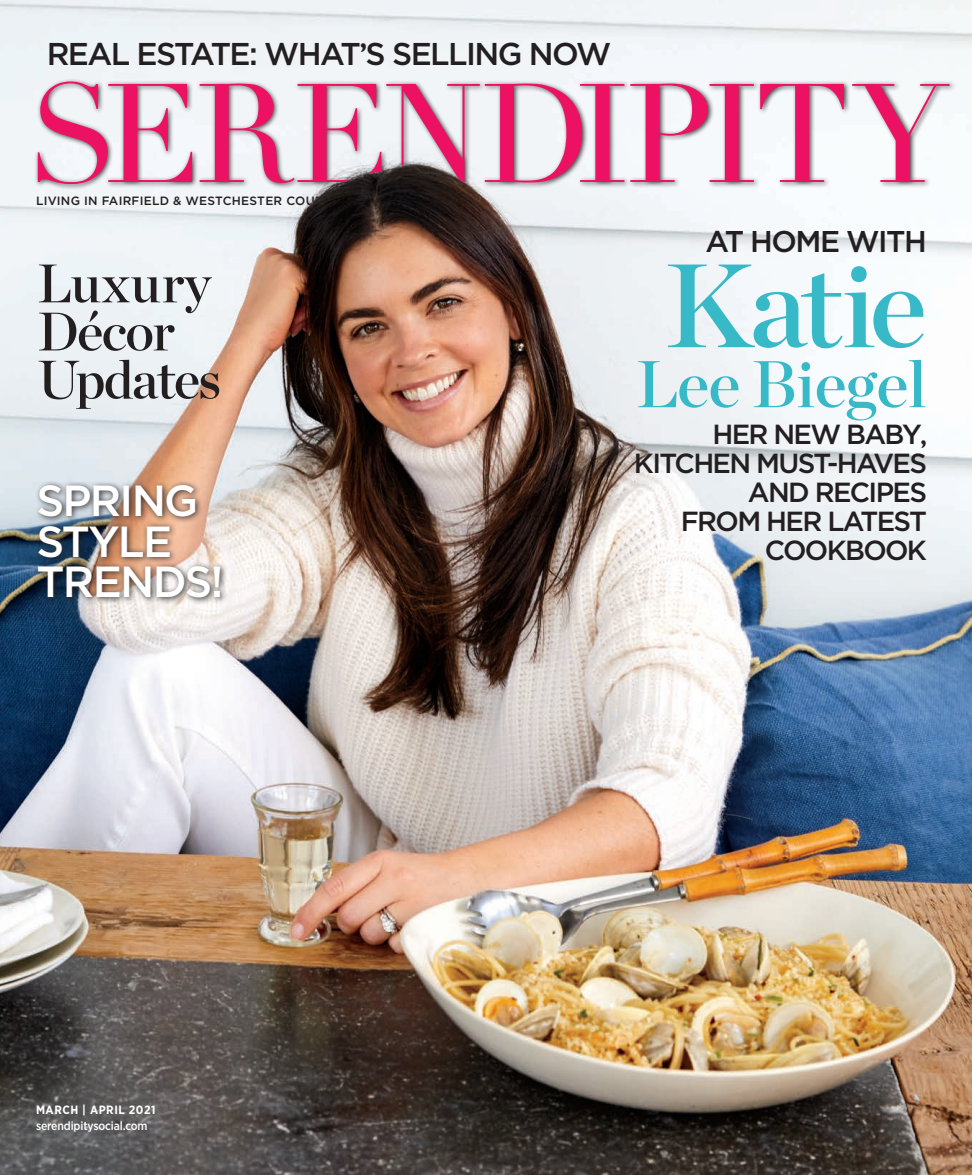
<style>
.page{position:relative;width:972px;height:1175px;background:#fff}
.page>*{position:absolute;margin:0;border:0;box-sizing:border-box;transform-origin:0 0}
.t1{font:137.55px "Didot";letter-spacing:-.035em;color:#ec1162}
.t2{font:118.5px "Chronicle Display Semi";letter-spacing:-.05em;color:#38b9c7}
.t3{font:66px "Chronicle Display Semi";letter-spacing:-.01em;color:#38b9c7}
.t4{font:54.15px/48.2px "Chronicle Display Semi";letter-spacing:-.03em;color:#231f20}
.t5{font:500 43.5px/40.5px "Gotham";letter-spacing:-.04em;color:#fff}
.t6{font:500 31.5px "Gotham";letter-spacing:-.05em;color:#231f20}
.t7{font:500 30px "Gotham";letter-spacing:-.05em;color:#231f20}
.t8{font:500 27.6px/29px "Gotham";letter-spacing:-.06em;color:#231f20;text-align:right}
.t9{font:500 12px "Gotham";letter-spacing:.02em;color:#231f20}
.t10{font:500 12px "Gotham Narrow";letter-spacing:-.01em;color:#fff}
.t11{font:700 12px "Gotham Narrow";letter-spacing:.05em;color:#fff}
.s1{font-family:"Gill Sans";font-weight:600}
</style>
<div class="page">
<img style="left:0;top:0;width:972px;height:1174px">
<div style="left:34px;top:78px;width:922px;height:112px;background:#231f20;opacity:.85"></div>
<div style="left:33px;top:480px;width:195px;height:125px;background:#231f20;opacity:.95"></div>
<img style="left:295px;top:165px;width:260px;height:201px">
<p class="t6" style="left:47px;top:33px;width:566px">REAL ESTATE: WHAT<span class="s1">’</span>S SELLING NOW</p>
<h1 class="t1" style="left:28px;top:52px;width:923px">SERENDIPITY</h1>
<p class="t9" style="left:36px;top:193px;width:318px">LIVING IN FAIRFIELD &amp; WESTCHESTER COUNTIES</p>
<h3 class="t4" style="left:37px;top:255px;width:185px">Luxury<br>Décor<br>Updates</h3>
<h3 class="t5" style="left:37px;top:480px;width:189px">SPRING<br>STYLE<br>TRENDS!</h3>
<p class="t11" style="left:36px;top:1102px;width:121px">MARCH | APRIL 2021</p>
<p class="t10" style="left:36px;top:1118px;width:113px">serendipitysocial.com</p>
<p class="t7" style="left:705px;top:222px;width:223px">AT HOME WITH</p>
<h2 class="t2" style="left:664px;top:213px;width:264px">Katie</h2>
<h3 class="t3" style="left:636px;top:332px;width:292px">Lee Biegel</h3>
<p class="t8" style="left:634px;top:420px;width:295px">HER NEW BABY<span class="s1">,<br></span>KITCHEN MUST-HAVES<br>AND RECIPES<br>FROM HER LATEST<br>COOKBOOK</p>
</div>
